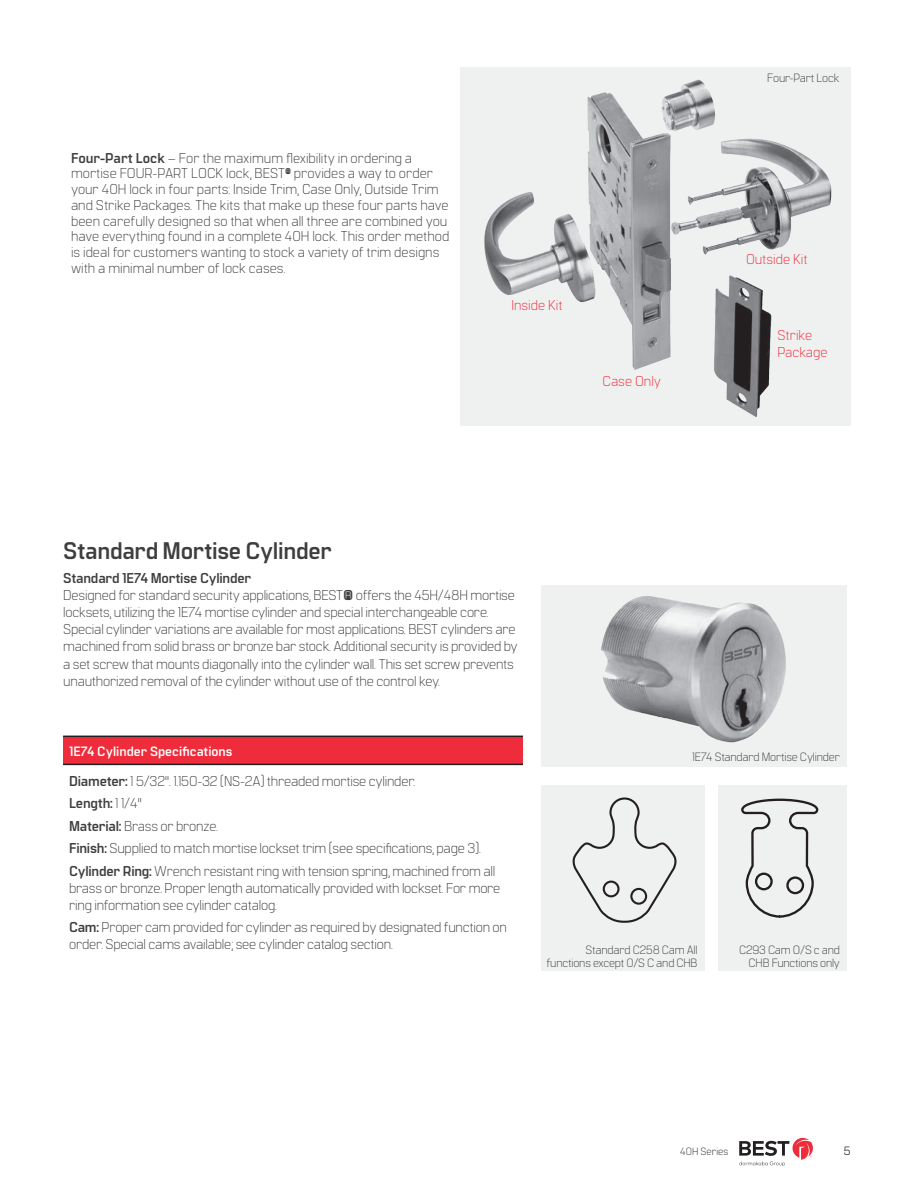
<style>
.page{position:relative;width:918px;height:1188px;background:#fff}
.page>*{position:absolute;margin:0;border:0;box-sizing:border-box;transform-origin:0 0}
.t1{font:700 24px "Manifold CF";letter-spacing:-.015em;color:#3e3e3f}
.Body{font:300 14.25px/15.8px "Manifold CF";letter-spacing:-.015em;color:#3e3e3f}
.icon_copy{font:300 14.25px/17.1px "Manifold CF";color:#ee2c3b}
.t2{font:700 14.25px "Manifold CF";letter-spacing:-.015em;color:#3e3e3f}
.t3{font:700 13.5px "Manifold CF";color:#fff}
.Photo_Caption{font:300 12px/12.8px "Manifold CF";letter-spacing:-.015em;color:#3e3e3f;text-align:right}
.t4{font:12px "Manifold CF";color:#231f20}
.t5{font:300 10.5px "Manifold CF";color:#231f20}
.s1{font-weight:700}
</style>
<div class="page">
<svg style="left:739px;top:1138px;width:74px;height:28px"></svg>
<div style="left:460px;top:68px;width:391px;height:358px;background:#eff0f0"></div>
<img style="left:484px;top:79px;width:348px;height:291px">
<img style="left:714px;top:274px;width:57px;height:143px">
<div style="left:63px;top:736px;width:460px;height:28px;background:#ee2c3b"></div>
<hr style="left:63px;top:736px;width:460px;height:1px;background:#231f20">
<hr style="left:63px;top:764px;width:460px;height:1px;background:#231f20">
<div style="left:541px;top:585px;width:305px;height:182px;background:#eff0f0"></div>
<img style="left:601px;top:596px;width:185px;height:147px">
<div style="left:541px;top:785px;width:164px;height:185px;background:#eff0f0"></div>
<div style="left:718px;top:785px;width:129px;height:185px;background:#eff0f0"></div>
<svg style="left:573px;top:797px;width:104px;height:126px"></svg>
<svg style="left:741px;top:799px;width:77px;height:119px"></svg>
<p class="Body" style="left:71px;top:150px;width:380px"><span class="s1">Four-Part Lock</span> – For the maximum flexibility in ordering a mortise FOUR-PART LOCK lock, BEST<sup>®</sup> provides a way to order your 40H lock in four parts: Inside Trim, Case Only, Outside Trim and Strike Packages. The kits that make up these four parts have been carefully designed so that when all three are combined you have everything found in a complete 40H lock. This order method is ideal for customers wanting to stock a variety of trim designs with a minimal number of lock cases.</p>
<p class="icon_copy" style="left:511px;top:297px;width:53px">Inside Kit</p>
<p class="icon_copy" style="left:603px;top:373px;width:60px">Case Only</p>
<h1 class="t1" style="left:63px;top:537px;width:270px">Standard Mortise Cylinder</h1>
<p class="t2" style="left:63px;top:570px;width:190px">Standard 1E74 Mortise Cylinder</p>
<p class="Body" style="left:63px;top:587px;width:456px;line-height:17.1px">Designed for standard security applications, BEST® offers the 45H/48H mortise locksets, utilizing the 1E74 mortise cylinder and special interchangeable core.<br>Special cylinder variations are available for most applications. BEST cylinders are machined from solid brass or bronze bar stock. Additional security is provided by a set screw that mounts diagonally into the cylinder wall. This set screw prevents unauthorized removal of the cylinder without use of the control key.</p>
<p class="Photo_Caption" style="left:767px;top:71px;width:74px">Four-Part Lock</p>
<p class="icon_copy" style="left:746px;top:251px;width:63px">Outside Kit</p>
<p class="icon_copy" style="left:778px;top:326px;width:52px">Strike<br>Package</p>
<p class="t3" style="left:69px;top:743px;width:165px">1E74 Cylinder Specifications</p>
<p class="Body" style="left:69px;top:769px;width:428px;line-height:22.5px"><span class="s1">Diameter:</span> 1 5/32". 1.150-32 (NS-2A) threaded mortise cylinder.<br><span class="s1">Length:</span> 1 1/4"<br><span class="s1">Material:</span> Brass or bronze.<br><span class="s1">Finish:</span> Supplied to match mortise lockset trim (see specifications, page 3).<br><span class="s1">Cylinder Ring:</span> Wrench resistant ring with tension spring, machined from all</p>
<p class="Body" style="left:69px;top:879px;width:433px;line-height:17.1px">brass or bronze. Proper length automatically provided with lockset. For more ring information see cylinder catalog.</p>
<p class="Body" style="left:69px;top:919px;width:440px;line-height:17.1px"><span class="s1">Cam:</span> Proper cam provided for cylinder as required by designated function on order. Special cams available; see cylinder catalog section.</p>
<p class="Photo_Caption" style="left:692px;top:750px;width:149px">1E74 Standard Mortise Cylinder</p>
<p class="Photo_Caption" style="left:546px;top:944px;width:153px">Standard C258 Cam All functions except 0/S C and CHB</p>
<p class="Photo_Caption" style="left:739px;top:944px;width:102px">C293 Cam O/S c and<br>CHB Functions only</p>
<p class="t5" style="left:680px;top:1145px;width:50px">40H Series</p>
<p class="t4" style="left:844px;top:1144px;width:8px">5</p>
</div>
